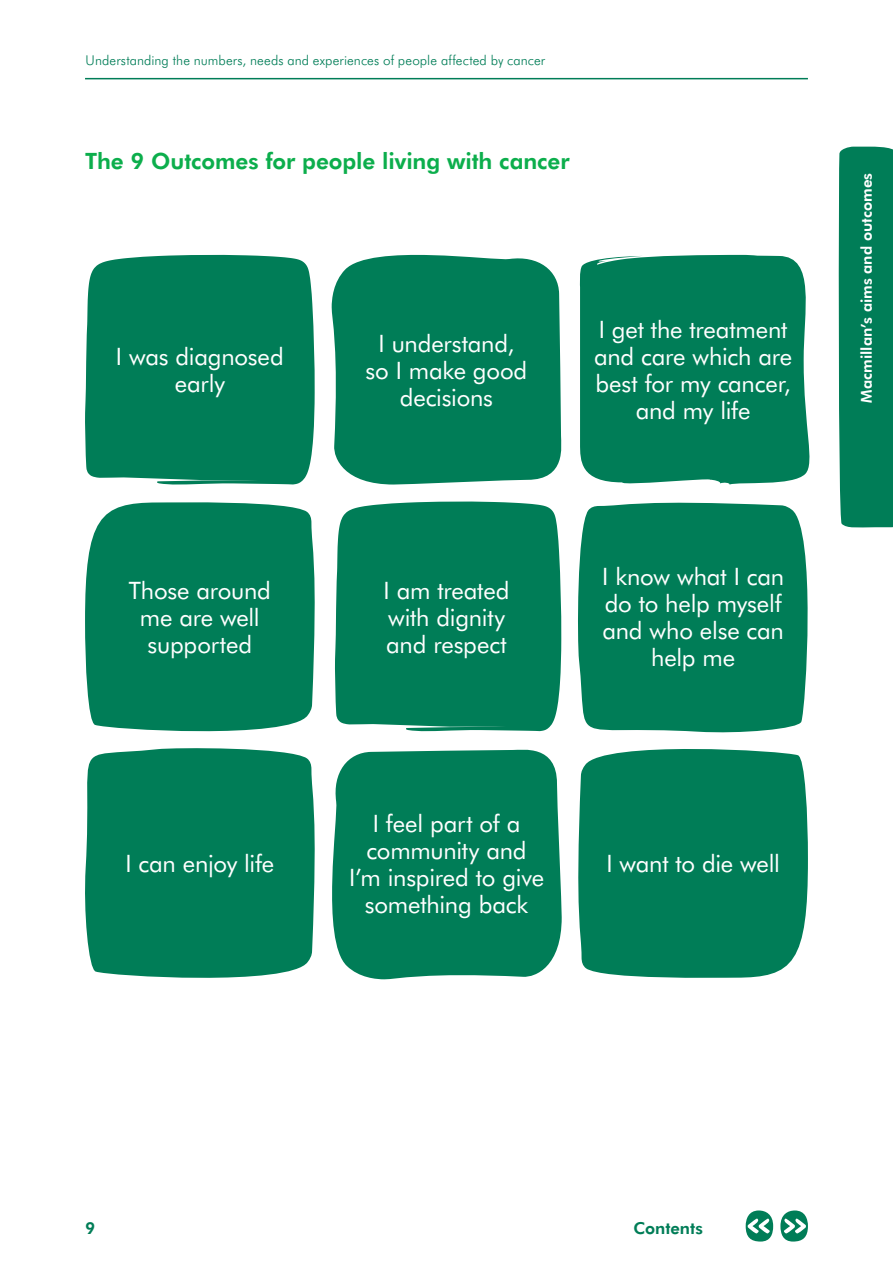
<style>
.page{position:relative;width:893px;height:1263px;background:#fff}
.page>*{position:absolute;margin:0;border:0;box-sizing:border-box;transform-origin:0 0}
.t1{font:24px/27px "Futura BT";letter-spacing:-.01em;color:#fff;text-align:center}
.t2{font:800 22.5px "Futura BT";letter-spacing:-.005em;color:#0cae4c}
.t3{font:800 16.5px "Futura BT";color:#007d57}
.t4{font:800 15px "Futura BT";letter-spacing:.005em;color:#fff}
.t5{font:300 13.5px "Futura BT";letter-spacing:.005em;color:#007d57}
</style>
<div class="page">
<hr style="left:85px;top:78px;width:723px;height:1px;background:#007d57">
<svg style="left:838px;top:147px;width:55px;height:381px;background:#168865"></svg>
<div style="left:335px;top:501px;width:226px;height:231px;background:#007d57"></div>
<div style="left:579px;top:255px;width:231px;height:230px;background:#007d57"></div>
<svg style="left:332px;top:254px;width:230px;height:230px;background:#0f8561"></svg>
<div style="left:332px;top:749px;width:230px;height:230px;background:#007d57"></div>
<div style="left:85px;top:502px;width:230px;height:230px;background:#007d57"></div>
<div style="left:578px;top:752px;width:230px;height:226px;background:#007d57"></div>
<div style="left:85px;top:748px;width:230px;height:230px;background:#007d57"></div>
<svg style="left:578px;top:502px;width:230px;height:250px;background:#1d8b6a"></svg>
<div style="left:85px;top:255px;width:230px;height:230px;background:#007d57"></div>
<svg style="left:746px;top:1210px;width:27px;height:31px"></svg>
<svg style="left:780px;top:1210px;width:28px;height:31px"></svg>
<p class="t5" style="left:86px;top:52px;width:461px">Understanding the numbers, needs and experiences of people affected by cancer</p>
<p class="t2" style="left:85px;top:148px;width:486px">The 9 Outcomes for people living with cancer</p>
<p class="t1" style="left:116px;top:343px;width:169px">I was diagnosed early</p>
<p class="t1" style="left:366px;top:330px;width:163px">I understand, so I make good decisions</p>
<p class="t1" style="left:129px;top:576px;width:144px">Those around me are well supported</p>
<p class="t1" style="left:384px;top:576px;width:127px;text-align:left">I am treated with dignity and respect</p>
<p class="t1" style="left:594px;top:316px;width:200px">I get the treatment and care which are best for my cancer, and my life</p>
<p class="t1" style="left:602px;top:563px;width:183px">I know what I can do to help myself and who else can help me</p>
<p class="t1" style="left:125px;top:850px;width:150px">I can enjoy life</p>
<p class="t1" style="left:349px;top:809px;width:197px">I feel part of a community and<br>I’m inspired to give something back</p>
<p class="t1" style="left:606px;top:850px;width:175px">I want to die well</p>
<p class="t4" style="left:857px;top:403px;width:232px;rotate:-90deg">Macmillan’s aims and outcomes</p>
<p class="t3" style="left:85px;top:1218px;width:12px">9</p>
<p class="t3" style="left:633px;top:1218px;width:71px">Contents</p>
</div>
